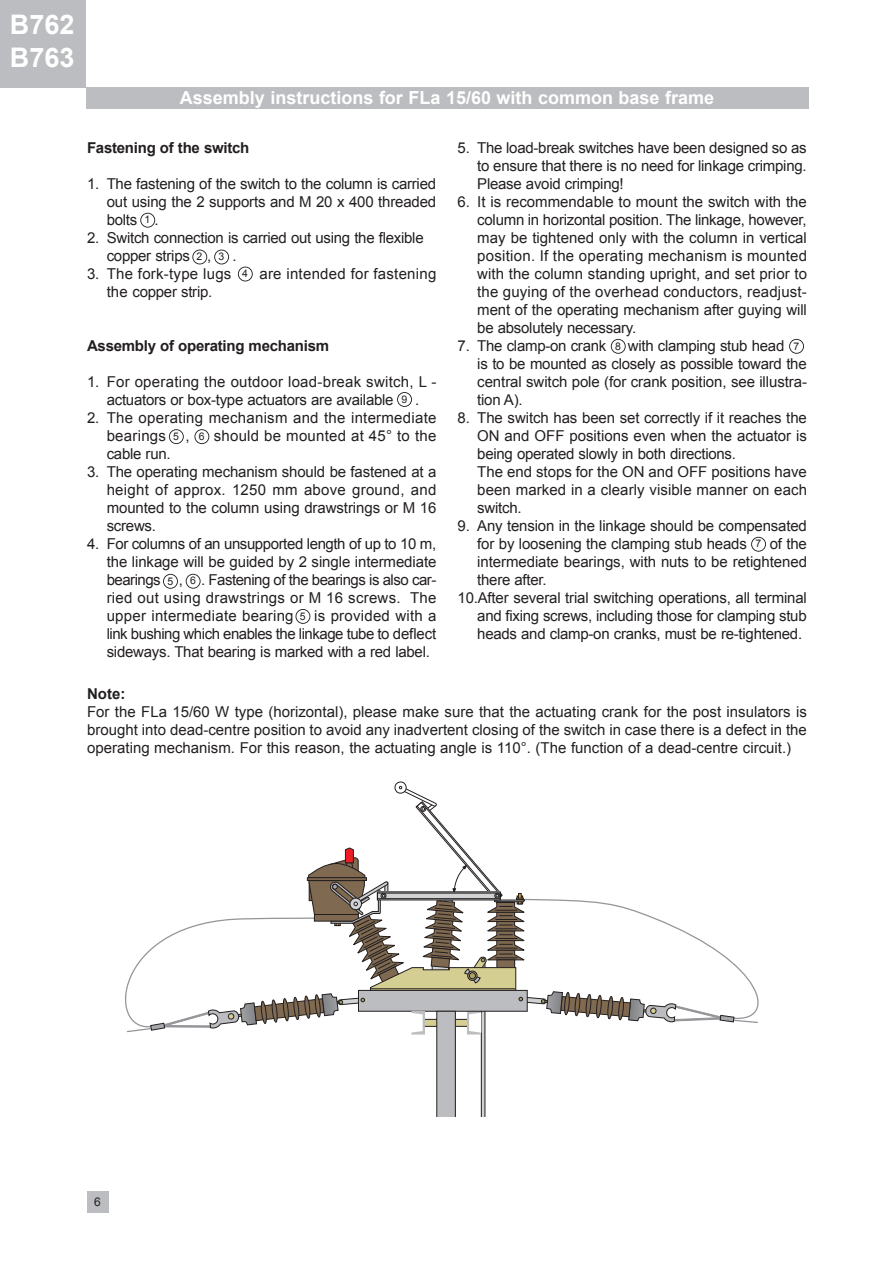
<style>
.page{position:relative;width:893px;height:1263px;background:#fff}
.page>*{position:absolute;margin:0;border:0;box-sizing:border-box;transform-origin:0 0}
.t1{font:700 27px/32.4px "Arial";color:#fff}
.t2{font:700 18px "Arial";color:#fff}
.t3{font:15px/18px "Arial";letter-spacing:-.01em;color:#231f20;text-align:justify}
.t4{font:15px/18px "Arial";letter-spacing:.015em;color:#231f20}
.t5{font:700 15px "Arial";letter-spacing:-.015em;color:#231f20}
.t6{font:12px "Arial";color:#231f20}
.t7{font:10.5px "Arial";color:#231f20}
</style>
<div class="page">
<div style="left:0;top:0;width:85px;height:87px;background:#bcbdc0"></div>
<div style="left:87px;top:1191px;width:21px;height:21px;background:#bcbdc0"></div>
<div style="left:86px;top:87px;width:722px;height:22px;background:#bcbdc0"></div>
<svg style="left:125px;top:781px;width:634px;height:336px"></svg>
<svg style="left:214px;top:250px;width:15px;height:14px"></svg>
<svg style="left:238px;top:267px;width:15px;height:14px"></svg>
<svg style="left:169px;top:429px;width:15px;height:15px"></svg>
<svg style="left:194px;top:429px;width:15px;height:15px"></svg>
<svg style="left:163px;top:574px;width:15px;height:15px"></svg>
<svg style="left:295px;top:609px;width:15px;height:15px"></svg>
<svg style="left:611px;top:339px;width:15px;height:15px"></svg>
<svg style="left:789px;top:339px;width:15px;height:15px"></svg>
<svg style="left:751px;top:537px;width:15px;height:15px"></svg>
<svg style="left:186px;top:574px;width:15px;height:15px"></svg>
<svg style="left:192px;top:250px;width:15px;height:14px"></svg>
<svg style="left:140px;top:213px;width:15px;height:15px"></svg>
<svg style="left:397px;top:392px;width:15px;height:15px"></svg>
<h1 class="t1" style="left:10px;top:9px;width:66px">B762<br>B763</h1>
<p class="t2" style="left:180px;top:87px;width:536px">Assembly instructions for FLa 15/60 with common base frame</p>
<p class="t5" style="left:87px;top:139px;width:164px">Fastening of the switch</p>
<p class="t3" style="left:107px;top:175px;width:331px;text-indent:-20px">1. The fastening of the switch to the column is carried out using the 2 supports and M 20 x 400 threaded bolts .</p>
<p class="t3" style="left:107px;top:229px;width:318px;text-indent:-20px">2. Switch connection is carried out using the flexible copper strips ,</p>
<p class="t7" style="left:145px;top:214px;width:7px">1</p>
<p class="t7" style="left:197px;top:251px;width:7px">2</p>
<p class="t7" style="left:218px;top:251px;width:7px">3</p>
<p class="t3" style="left:233px;top:247px;width:6px">.</p>
<p class="t4" style="left:87px;top:265px;width:146px">3. The fork-type lugs</p>
<p class="t4" style="left:259px;top:265px;width:179px">are intended for fastening</p>
<p class="t3" style="left:107px;top:283px;width:107px">the copper strip.</p>
<p class="t7" style="left:242px;top:268px;width:7px">4</p>
<p class="t5" style="left:87px;top:337px;width:244px">Assembly of operating mechanism</p>
<p class="t3" style="left:107px;top:373px;width:331px;text-indent:-20px">1. For operating the outdoor load-break switch, L - actuators or box-type actuators are available</p>
<p class="t7" style="left:401px;top:393px;width:7px">9</p>
<p class="t3" style="left:415px;top:391px;width:6px">.</p>
<p class="t4" style="left:107px;top:409px;width:331px;text-indent:-20px">2. The operating mechanism and the intermediate bearings</p>
<p class="t4" style="left:214px;top:427px;width:224px">should be mounted at 45° to the</p>
<p class="t7" style="left:173px;top:430px;width:7px">5</p>
<p class="t7" style="left:199px;top:430px;width:7px">6</p>
<p class="t3" style="left:185px;top:427px;width:6px">,</p>
<p class="t3" style="left:107px;top:445px;width:65px">cable run.</p>
<p class="t3" style="left:107px;top:463px;width:331px;text-indent:-20px">3. The operating mechanism should be fastened at a height of approx. 1250 mm above ground, and mounted to the column using drawstrings or M 16 screws.</p>
<p class="t3" style="left:107px;top:535px;width:331px;text-indent:-20px">4. For columns of an unsupported length of up to 10 m, the linkage will be guided by 2 single intermediate bearings , . Fastening of the bearings is also car&shy;ried out using drawstrings or M 16 screws. The upper intermediate bearing</p>
<p class="t7" style="left:190px;top:575px;width:7px">6</p>
<p class="t7" style="left:167px;top:575px;width:7px">5</p>
<p class="t3" style="left:107px;top:607px;width:331px;text-indent:208px">is provided with a link bushing which enables the linkage tube to deflect sideways. That bearing is marked with a red label.</p>
<p class="t7" style="left:300px;top:610px;width:7px">5</p>
<p class="t3" style="left:477px;top:139px;width:331px;text-indent:-20px">5. The load-break switches have been designed so as to ensure that there is no need for linkage crimping.<br>Please avoid crimping!</p>
<p class="t3" style="left:477px;top:193px;width:331px;text-indent:-20px">6. It is recommendable to mount the switch with the column in horizontal position. The linkage, however, may be tightened only with the column in vertical position. If the operating mechanism is mounted with the column standing upright, and set prior to the guying of the overhead conductors, readjust&shy;ment of the operating mechanism after guying will be absolutely necessary.</p>
<p class="t3" style="left:458px;top:337px;width:150px">7. The clamp-on crank</p>
<p class="t3" style="left:477px;top:337px;width:331px;text-align:left;text-indent:150px">with clamping stub head<br>is to be mounted as closely as possible toward the central switch pole (for crank position, see illustra&shy;tion A).</p>
<p class="t3" style="left:477px;top:409px;width:331px;text-align:left;text-indent:-20px">8. The switch has been set correctly if it reaches the ON and OFF positions even when the actuator is being operated slowly in both directions.<br>The end stops for the ON and OFF positions have been marked in a clearly visible manner on each switch.</p>
<p class="t3" style="left:477px;top:517px;width:331px;text-indent:-20px">9. Any tension in the linkage should be compensated for by loosening the clamping stub heads</p>
<p class="t7" style="left:615px;top:340px;width:7px">8</p>
<p class="t7" style="left:793px;top:340px;width:7px">7</p>
<p class="t3" style="left:770px;top:535px;width:39px">of the</p>
<p class="t3" style="left:477px;top:553px;width:331px">intermediate bearings, with nuts to be retightened</p>
<p class="t3" style="left:477px;top:571px;width:71px">there after.</p>
<p class="t3" style="left:458px;top:589px;width:351px">10.After several trial switching operations, all terminal</p>
<p class="t3" style="left:477px;top:607px;width:331px">and fixing screws, including those for clamping stub</p>
<p class="t3" style="left:477px;top:625px;width:326px">heads and clamp-on cranks, must be re-tightened.</p>
<p class="t7" style="left:755px;top:538px;width:7px">7</p>
<p class="t5" style="left:87px;top:685px;width:40px">Note:</p>
<p class="t3" style="left:87px;top:702px;width:721px">For the FLa 15/60 W type (horizontal), please make sure that the actuating crank for the post insulators is brought into dead-centre position to avoid any inadvertent closing of the switch in case there is a defect in the operating mechanism. For this reason, the actuating angle is 110°. (The function of a dead-centre circuit.)</p>
<p class="t6" style="left:94px;top:1195px;width:8px">6</p>
</div>
